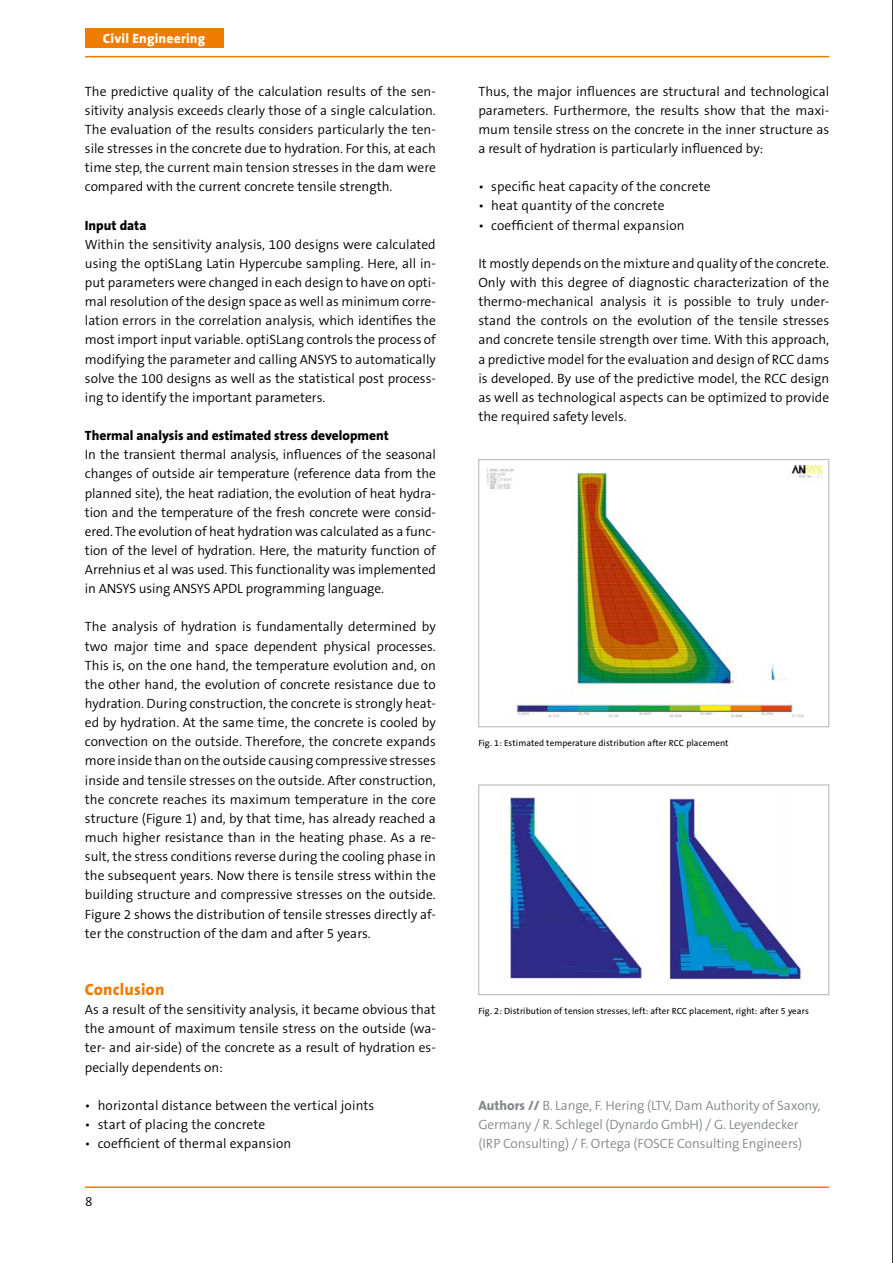
<style>
.page{position:relative;width:893px;height:1263px;background:#fff}
.page>*{position:absolute;margin:0;border:0;box-sizing:border-box;transform-origin:0 0}
.t1{font:800 16.5px "The Sans";letter-spacing:.01em;color:#ef7c00}
.t2{font:300 13.5px/19.2px "The Sans B4";color:#000;text-align:justify}
.t3{font:300 13.5px/19.2px "The Sans B4";letter-spacing:-.01em;color:#85878b}
.t4{font:800 13.5px "The Sans";color:#000}
.t5{font:800 13.5px "The Sans";letter-spacing:.015em;color:#fff}
.t6{font:9px "The Sans B5 Plain";letter-spacing:.01em;color:#000}
.s1{font-family:"The Sans";font-weight:800}
</style>
<div class="page">
<hr style="left:85px;top:1186px;width:744px;height:2px;background:#ef7c00">
<hr style="left:85px;top:56px;width:744px;height:1px;background:#ef7c00">
<img style="left:486px;top:465px;width:335px;height:252px">
<div style="left:478px;top:459px;width:351px;height:268px;border:1px solid #b2b4b7"></div>
<img style="left:505px;top:795px;width:299px;height:187px">
<div style="left:478px;top:784px;width:351px;height:211px;border:1px solid #b2b4b7"></div>
<div style="left:85px;top:29px;width:138px;height:19px;background:#ef7c00"></div>
<hr style="left:892px;top:0;width:1px;height:1263px;background:#000">
<p class="t5" style="left:103px;top:33px;width:104px">Civil Engineering</p>
<p class="t2" style="left:85px;top:83px;width:352px">The predictive quality of the calculation results of the sen&shy;sitivity analysis exceeds clearly those of a single calculation.<br>The evaluation of the results considers particularly the ten&shy;sile stresses in the concrete due to hydration. For this, at each time step, the current main tension stresses in the dam were compared with the current concrete tensile strength.</p>
<p class="t4" style="left:85px;top:219px;width:63px">Input data</p>
<p class="t2" style="left:85px;top:236px;width:352px">Within the sensitivity analysis, 100 designs were calculated using the optiSLang Latin Hypercube sampling. Here, all in&shy;put parameters were changed in each design to have on opti&shy;mal resolution of the design space as well as minimum corre&shy;lation errors in the correlation analysis, which identifies the most import input variable. optiSLang controls the process of modifying the parameter and calling ANSYS to automatically solve the 100 designs as well as the statistical post process&shy;ing to identify the important parameters.</p>
<p class="t4" style="left:85px;top:430px;width:306px">Thermal analysis and estimated stress development</p>
<p class="t2" style="left:85px;top:446px;width:352px">In the transient thermal analysis, influences of the seasonal changes of outside air temperature (reference data from the planned site), the heat radiation, the evolution of heat hydra&shy;tion and the temperature of the fresh concrete were consid&shy;ered. The evolution of heat hydration was calculated as a func&shy;tion of the level of hydration. Here, the maturity function of Arrehnius et al was used. This functionality was implemented in ANSYS using ANSYS APDL programming language.</p>
<p class="t2" style="left:85px;top:618px;width:352px">The analysis of hydration is fundamentally determined by two major time and space dependent physical processes.<br>This is, on the one hand, the temperature evolution and, on the other hand, the evolution of concrete resistance due to hydration. During construction, the concrete is strongly heat&shy;ed by hydration. At the same time, the concrete is cooled by convection on the outside. Therefore, the concrete expands more inside than on the outside causing compressive stresses inside and tensile stresses on the outside. After construction, the concrete reaches its maximum temperature in the core structure (Figure 1) and, by that time, has already reached a much higher resistance than in the heating phase. As a re&shy;sult, the stress conditions reverse during the cooling phase in the subsequent years. Now there is tensile stress within the building structure and compressive stresses on the outside.<br>Figure 2 shows the distribution of tensile stresses directly af&shy;ter the construction of the dam and after 5 years.</p>
<p class="t1" style="left:85px;top:983px;width:81px">Conclusion</p>
<p class="t2" style="left:85px;top:1001px;width:352px">As a result of the sensitivity analysis, it became obvious that the amount of maximum tensile stress on the outside (wa&shy;ter- and air-side) of the concrete as a result of hydration es&shy;pecially dependents on:</p>
<p class="t2" style="left:85px;top:1097px;width:291px">• horizontal distance between the vertical joints</p>
<p class="t2" style="left:85px;top:1116px;width:182px">• start of placing the concrete</p>
<p class="t2" style="left:85px;top:1135px;width:208px">• coefficient of thermal expansion</p>
<p class="t2" style="left:85px;top:1192px;width:9px">8</p>
<p class="t2" style="left:478px;top:83px;width:352px">Thus, the major influences are structural and technological parameters. Furthermore, the results show that the maxi&shy;mum tensile stress on the concrete in the inner structure as a result of hydration is particularly influenced by:</p>
<p class="t2" style="left:478px;top:178px;width:234px">• specific heat capacity of the concrete</p>
<p class="t2" style="left:478px;top:197px;width:188px">• heat quantity of the concrete</p>
<p class="t2" style="left:478px;top:217px;width:208px">• coefficient of thermal expansion</p>
<p class="t2" style="left:478px;top:255px;width:352px">It mostly depends on the mixture and quality of the concrete.<br>Only with this degree of diagnostic characterization of the thermo-mechanical analysis it is possible to truly under&shy;stand the controls on the evolution of the tensile stresses and concrete tensile strength over time. With this approach, a predictive model for the evaluation and design of RCC dams is developed. By use of the predictive model, the RCC design as well as technological aspects can be optimized to provide the required safety levels.</p>
<p class="t6" style="left:478px;top:739px;width:252px">Fig. 1: Estimated temperature distribution after RCC placement</p>
<p class="t6" style="left:478px;top:1007px;width:332px">Fig. 2: Distribution of tension stresses, left: after RCC placement, right: after 5 years</p>
<p class="t3" style="left:478px;top:1097px;width:343px"><span class="s1">Authors //</span> B. Lange, F. Hering (LTV, Dam Authority of Saxony,<br>Germany / R. Schlegel (Dynardo GmbH) / G. Leyendecker (IRP Consulting) / F. Ortega (FOSCE Consulting Engineers)</p>
</div>
